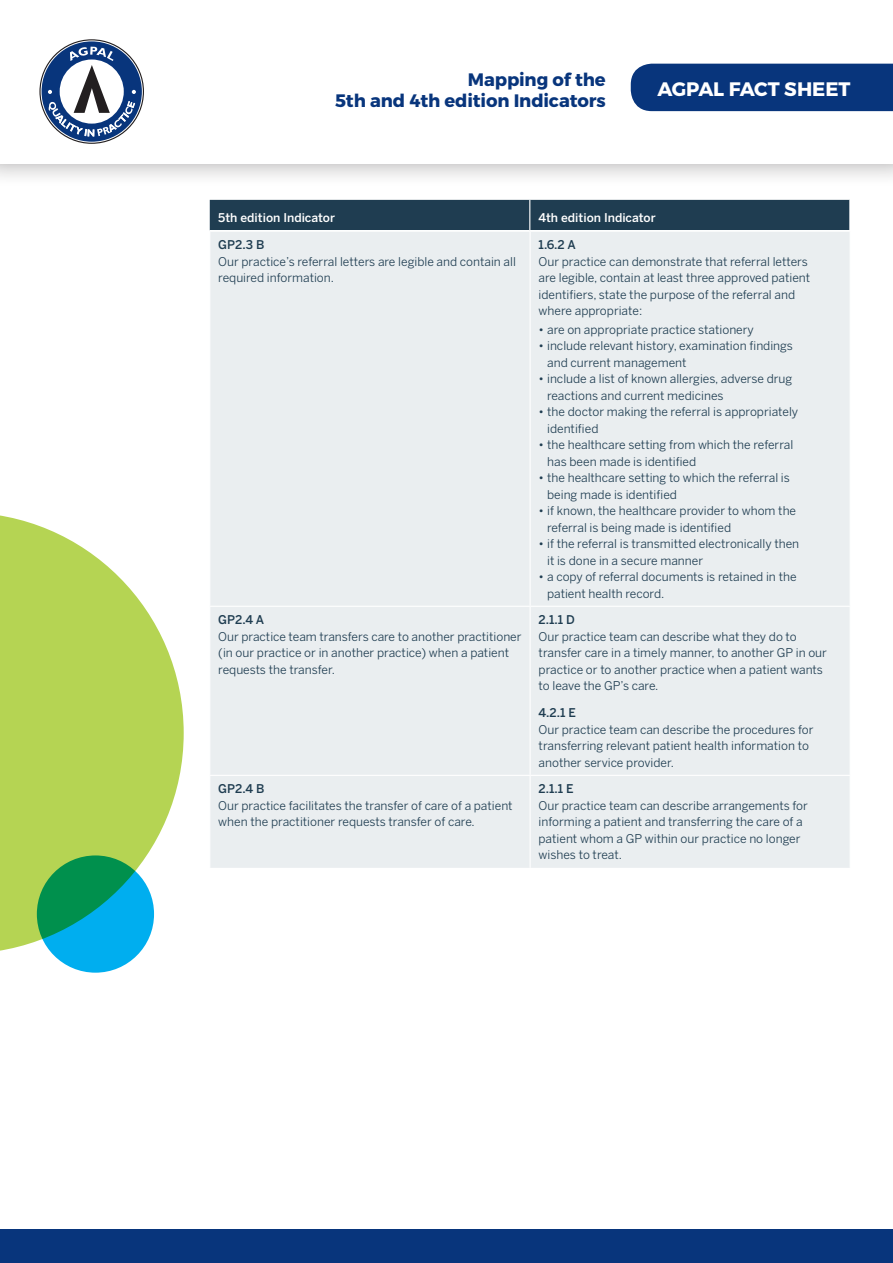
<style>
.page{position:relative;width:893px;height:1263px;background:#fff}
.page>*{position:absolute;margin:0;border:0;box-sizing:border-box;transform-origin:0 0}
.t1{font:700 19.5px "Montserrat";letter-spacing:-.01em;color:#fff}
.t2{font:700 18px/21.6px "Montserrat";letter-spacing:-.005em;color:#08357c;text-align:right}
.Table_Body_Copy{font:12px/16.5px "Benton Sans";color:#1f3d51}
.Table_Body_Heading{font:500 12px "Benton Sans";color:#1f3d51}
.t3{font:500 12px "Benton Sans";color:#fff}
</style>
<div class="page">
<div style="left:0;top:0;width:893px;height:187px;background:#231f20;opacity:.4"></div>
<div style="left:0;top:0;width:893px;height:164px;background:#fff"></div>
<div style="left:0;top:1230px;width:893px;height:33px;background:#08357c"></div>
<svg style="left:39px;top:39px;width:105px;height:105px"></svg>
<div style="left:210px;top:200px;width:639px;height:30px;background:#1f3d51"></div>
<hr style="left:529px;top:200px;width:1px;height:30px;background:#fff">
<svg style="left:0;top:515px;width:184px;height:439px;fill:#b5d453"></svg>
<svg style="left:37px;top:855px;width:117px;height:118px;background:#01a1a8"></svg>
<div style="left:631px;top:64px;width:262px;height:47px;background:#08357c"></div>
<div style="left:210px;top:232px;width:640px;height:636px;background:#eaeef0"></div>
<hr style="left:530px;top:232px;width:1px;height:374px;background:#fff">
<hr style="left:530px;top:607px;width:1px;height:168px;background:#fff">
<hr style="left:530px;top:776px;width:1px;height:92px;background:#fff">
<hr style="left:209px;top:606px;width:321px;height:1px;background:#fff">
<hr style="left:530px;top:606px;width:321px;height:1px;background:#fff">
<hr style="left:209px;top:775px;width:321px;height:1px;background:#fff">
<hr style="left:530px;top:775px;width:321px;height:1px;background:#fff">
<h2 class="t2" style="left:335px;top:69px;width:272px">Mapping of the<br>5th and 4th edition Indicators</h2>
<h1 class="t1" style="left:657px;top:77px;width:194px">AGPAL FACT SHEET</h1>
<p class="t3" style="left:218px;top:211px;width:118px">5th edition Indicator</p>
<p class="t3" style="left:538px;top:211px;width:119px">4th edition Indicator</p>
<p class="Table_Body_Heading" style="left:218px;top:238px;width:48px">GP2.3 B</p>
<p class="Table_Body_Copy" style="left:218px;top:253px;width:299px">Our practice’s referral letters are legible and contain all required information.</p>
<p class="Table_Body_Heading" style="left:539px;top:238px;width:39px">1.6.2 A</p>
<p class="Table_Body_Copy" style="left:539px;top:253px;width:273px">Our practice can demonstrate that referral letters are legible, contain at least three approved patient identifiers, state the purpose of the referral and where appropriate:</p>
<p class="Table_Body_Copy" style="left:539px;top:321px;width:217px">• are on appropriate practice stationery</p>
<p class="Table_Body_Copy" style="left:547px;top:337px;width:247px;text-indent:-9px">• include relevant history, examination findings and current management</p>
<p class="Table_Body_Copy" style="left:547px;top:370px;width:247px;text-indent:-9px">• include a list of known allergies, adverse drug reactions and current medicines</p>
<p class="Table_Body_Copy" style="left:547px;top:403px;width:253px;text-indent:-9px">• the doctor making the referral is appropriately identified</p>
<p class="Table_Body_Copy" style="left:547px;top:436px;width:248px;text-indent:-9px">• the healthcare setting from which the referral has been made is identified</p>
<p class="Table_Body_Copy" style="left:547px;top:469px;width:244px;text-indent:-9px">• the healthcare setting to which the referral is being made is identified</p>
<p class="Table_Body_Copy" style="left:547px;top:502px;width:251px;text-indent:-9px">• if known, the healthcare provider to whom the referral is being made is identified</p>
<p class="Table_Body_Copy" style="left:547px;top:535px;width:254px;text-indent:-9px">• if the referral is transmitted electronically then it is done in a secure manner</p>
<p class="Table_Body_Copy" style="left:547px;top:568px;width:251px;text-indent:-9px">• a copy of referral documents is retained in the patient health record.</p>
<p class="Table_Body_Heading" style="left:218px;top:613px;width:47px">GP2.4 A</p>
<p class="Table_Body_Copy" style="left:218px;top:628px;width:305px">Our practice team transfers care to another practitioner (in our practice or in another practice) when a patient requests the transfer.</p>
<p class="Table_Body_Heading" style="left:539px;top:613px;width:38px">2.1.1 D</p>
<p class="Table_Body_Copy" style="left:539px;top:628px;width:290px">Our practice team can describe what they do to transfer care in a timely manner, to another GP in our practice or to another practice when a patient wants to leave the GP’s care.</p>
<p class="Table_Body_Heading" style="left:539px;top:706px;width:39px">4.2.1 E</p>
<p class="Table_Body_Copy" style="left:539px;top:721px;width:276px">Our practice team can describe the procedures for transferring relevant patient health information to another service provider.</p>
<p class="Table_Body_Heading" style="left:218px;top:782px;width:48px">GP2.4 B</p>
<p class="Table_Body_Copy" style="left:218px;top:797px;width:296px">Our practice facilitates the transfer of care of a patient when the practitioner requests transfer of care.</p>
<p class="Table_Body_Heading" style="left:539px;top:782px;width:37px">2.1.1 E</p>
<p class="Table_Body_Copy" style="left:539px;top:797px;width:271px">Our practice team can describe arrangements for informing a patient and transferring the care of a patient whom a GP within our practice no longer wishes to treat.</p>
</div>
